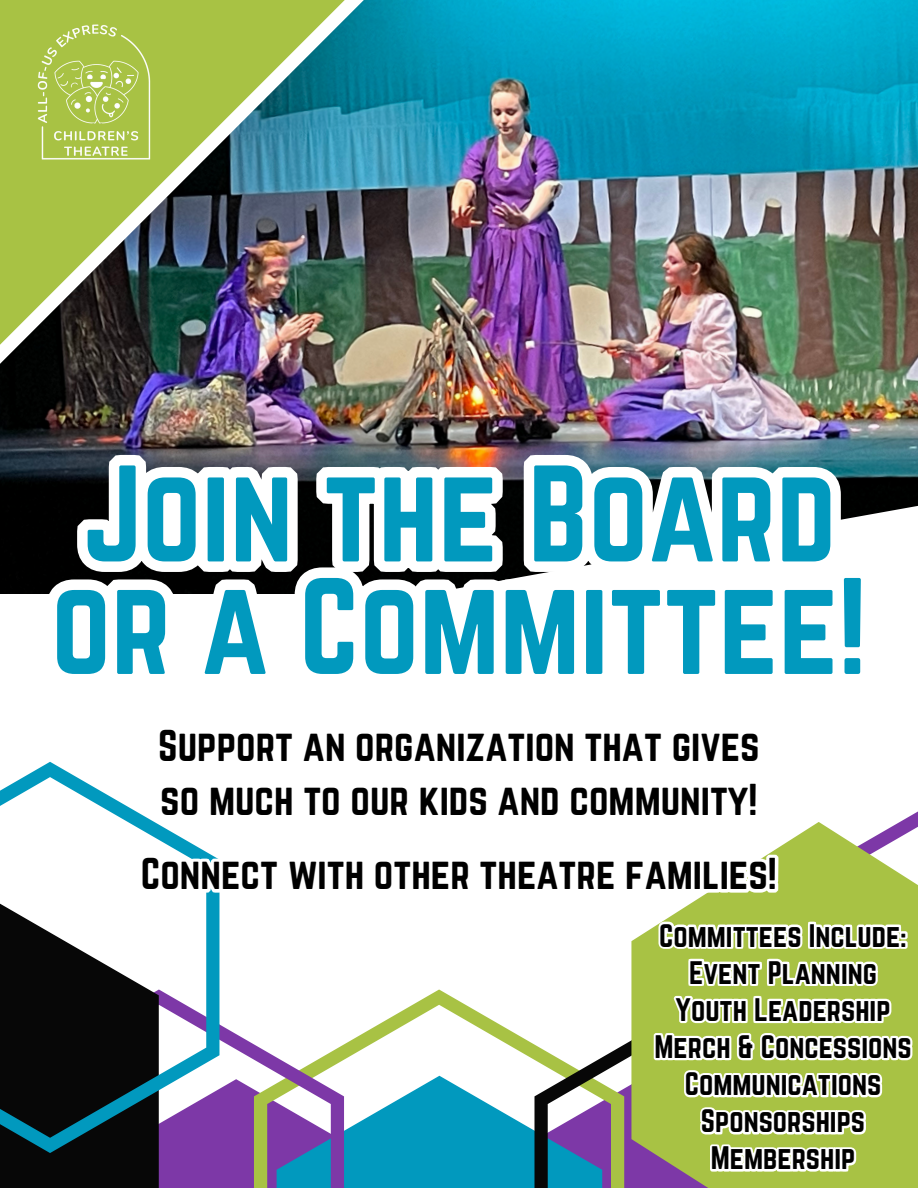
<style>
.page{position:relative;width:918px;height:1188px;background:#fff}
.page>*{position:absolute;margin:0;border:0;box-sizing:border-box;transform-origin:0 0}
.t1{font:120px/112.5px "Norwester";color:#0199be}
.t2{font:39px/54px "Norwester";color:#000}
.t3{font:28.5px "Norwester";color:#000}
</style>
<div class="page">
<div style="left:0;top:1153px;width:58px;height:35px;background:#070707"></div>
<svg style="left:0;top:762px;width:219px;height:391px"></svg>
<img style="left:0;top:0;width:917px;height:594px">
<img style="left:0;top:0;width:400px;height:461px">
<img style="left:9px;top:7px;width:169px;height:169px">
<img style="left:59px;top:405px;width:800px;height:113px">
<svg style="left:29px;top:518px;width:853px;height:76px"></svg>
<svg style="left:671px;top:822px;width:247px;height:366px;fill:#a8c244"></svg>
<svg style="left:151px;top:762px;width:68px;height:21px"></svg>
<svg style="left:153px;top:765px;width:609px;height:69px"></svg>
<svg style="left:134px;top:839px;width:648px;height:69px"></svg>
<svg style="left:58px;top:916px;width:858px;height:272px"></svg>
<h1 class="t1" style="left:51px;top:457px;width:817px">Join the Board or a Committee!</h1>
<h2 class="t2" style="left:158px;top:718px;width:603px">Support an organization that gives so much to our kids and community!</h2>
<p class="t2" style="left:141px;top:847px;width:638px">Connect with other theatre families!</p>
<p class="t3" style="left:659px;top:918px;width:249px">Committees Include:</p>
<p class="t3" style="left:689px;top:955px;width:189px">Event Planning</p>
<p class="t3" style="left:676px;top:992px;width:217px">Youth Leadership</p>
<p class="t3" style="left:655px;top:1030px;width:259px">Merch &amp; Concessions</p>
<p class="t3" style="left:685px;top:1067px;width:198px">Communications</p>
<p class="t3" style="left:701px;top:1104px;width:166px">Sponsorships</p>
<p class="t3" style="left:711px;top:1141px;width:146px">Membership</p>
</div>
